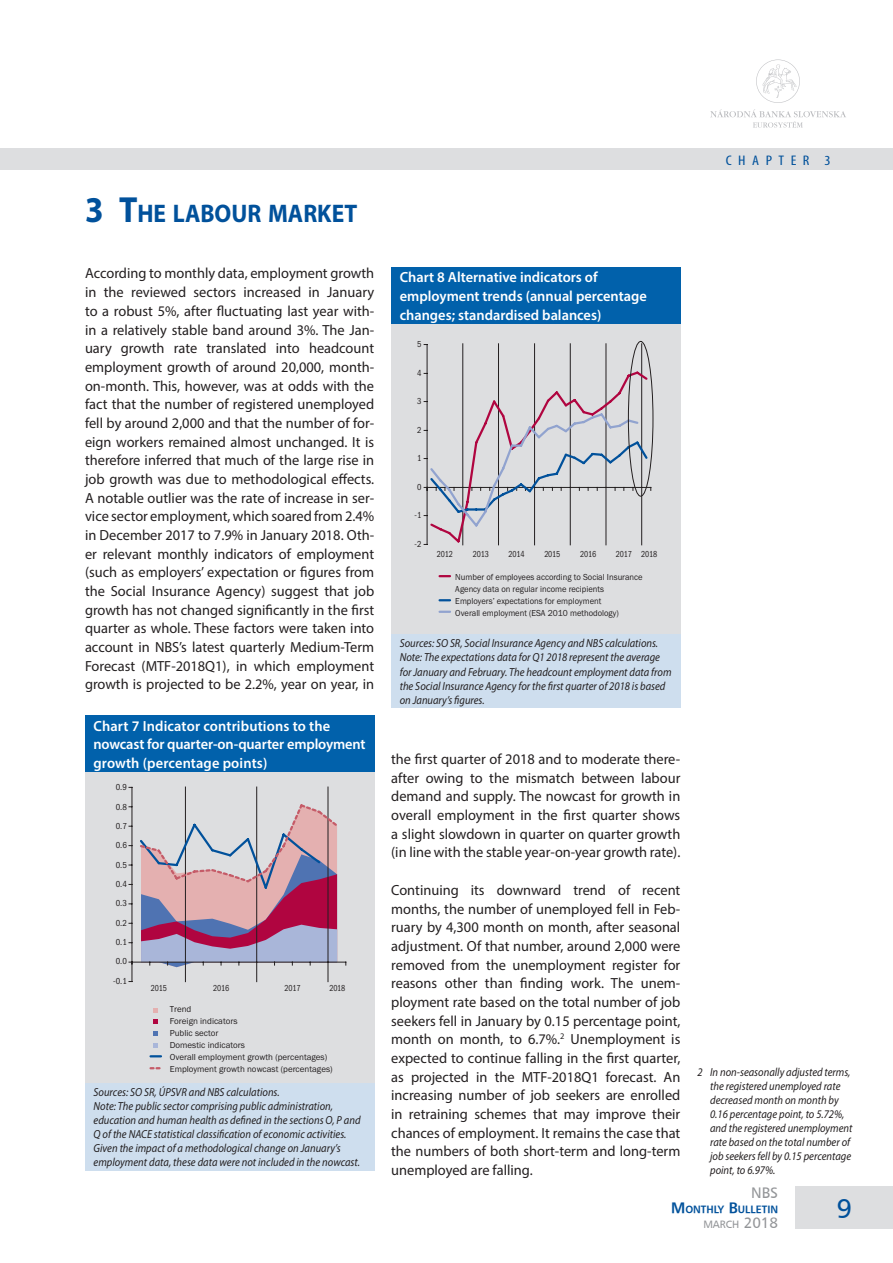
<style>
.page{position:relative;width:893px;height:1263px;background:#fff}
.page>*{position:absolute;margin:0;border:0;box-sizing:border-box;transform-origin:0 0}
.t1{font:27px "Humanist 777 AT";color:#01519b}
._1_nadpis_1{font:700 25.5px "Myriad Pro";color:#01519b;scale:.92 1}
.t2{font:15px "Humanist 777 AT";color:#939598}
._1_text{font:14.7px/18.8px "Myriad Pro";color:#231f20;text-align:justify}
._3_graf_NADPIS{font:600 14.7px/18.8px "Myriad Pro";color:#fff}
.t3{font:condensed 13.95px "Myriad Pro";letter-spacing:.405em;color:#01519b;scale:1.15 1}
._3_graf_ZDROJ{font:italic 11.7px/14.1px "Myriad Pro";color:#231f20;scale:.9 1}
._1_poznamka_3_-3{font:italic 11.7px/14.1px "Myriad Pro";color:#231f20;scale:.9 1}
.t4{font:10.5px "Humanist 777 AT Bold";color:#01519b}
.t5{font:10.5px "Humanist 777 AT";color:#939598}
.t6{font:9px/12px "Franklin Got Itc TEE";color:#231f20;scale:.95 1}
.t7{font:9px/12px "Franklin Got Itc TEE";color:#231f20}
.t8{font:condensed 9px "Franklin Got Itc TEE";letter-spacing:-.02em;color:#231f20;scale:.9 1}
.t9{font:condensed 9px/19.4px "Franklin Got Itc TEE";letter-spacing:-.02em;color:#231f20;text-align:justify}
.t10{font:condensed 9px "Franklin Got Itc TEE";letter-spacing:-.02em;color:#231f20;scale:.95 1}
.s1{font-size:36.45px}
.s2{font-size:15px}
</style>
<div class="page">
<div style="left:0;top:149px;width:893px;height:21px;background:#dddee0"></div>
<svg style="left:710px;top:109px;width:136px;height:19px"></svg>
<svg style="left:756px;top:60px;width:44px;height:43px"></svg>
<div style="left:795px;top:1186px;width:98px;height:43px;background:#dddee0"></div>
<div style="left:391px;top:267px;width:289px;height:57px;background:#0161ab"></div>
<div style="left:391px;top:324px;width:289px;height:310px;background:#dddee0"></div>
<div style="left:391px;top:634px;width:289px;height:74px;background:#cedeee"></div>
<div style="left:85px;top:715px;width:289px;height:57px;background:#0161ab"></div>
<div style="left:85px;top:772px;width:289px;height:311px;background:#dddee0"></div>
<div style="left:85px;top:1083px;width:289px;height:87px;background:#cedeee"></div>
<svg style="left:151px;top:1055px;width:10px;height:2px"></svg>
<svg style="left:153px;top:1019px;width:5px;height:5px"></svg>
<svg style="left:153px;top:1031px;width:5px;height:5px"></svg>
<svg style="left:151px;top:1067px;width:10px;height:2px"></svg>
<svg style="left:153px;top:1043px;width:5px;height:5px"></svg>
<svg style="left:153px;top:1008px;width:5px;height:4px"></svg>
<hr style="left:132px;top:787px;width:1px;height:194px;background:#231f20">
<hr style="left:185px;top:787px;width:1px;height:195px;background:#231f20">
<hr style="left:256px;top:787px;width:1px;height:195px;background:#231f20">
<hr style="left:328px;top:787px;width:1px;height:195px;background:#231f20">
<svg style="left:129px;top:802px;width:217px;height:165px"></svg>
<svg style="left:440px;top:575px;width:10px;height:2px"></svg>
<svg style="left:440px;top:599px;width:10px;height:2px"></svg>
<svg style="left:440px;top:611px;width:10px;height:2px"></svg>
<hr style="left:427px;top:344px;width:1px;height:200px;background:#231f20">
<hr style="left:462px;top:344px;width:1px;height:201px;background:#231f20">
<hr style="left:498px;top:344px;width:1px;height:201px;background:#231f20">
<hr style="left:534px;top:344px;width:1px;height:201px;background:#231f20">
<hr style="left:570px;top:344px;width:1px;height:201px;background:#231f20">
<hr style="left:606px;top:344px;width:1px;height:201px;background:#231f20">
<hr style="left:641px;top:344px;width:1px;height:201px;background:#231f20">
<svg style="left:424px;top:369px;width:227px;height:176px"></svg>
<div style="left:628px;top:341px;width:25px;height:155px;border:1px solid #231f20;border-radius:50%"></div>
<p class="_1_nadpis_1" style="left:85px;top:197px;width:297px"><span class="s1">3 T</span>HE LABOUR MARKET</p>
<p class="t3" style="left:726px;top:152px;width:93px">CHAPTER 3</p>
<p class="_1_text" style="left:85px;top:264px;width:291px">According to monthly data, employment growth in the reviewed sectors increased in January to a robust 5%, after fluctuating last year with&shy;in a relatively stable band around 3%. The Jan&shy;uary growth rate translated into headcount employment growth of around 20,000, month&shy;on-month. This, however, was at odds with the fact that the number of registered unemployed fell by around 2,000 and that the number of for&shy;eign workers remained almost unchanged. It is therefore inferred that much of the large rise in job growth was due to methodological effects.<br>A notable outlier was the rate of increase in ser&shy;vice sector employment, which soared from 2.4% in December 2017 to 7.9% in January 2018. Oth&shy;er relevant monthly indicators of employment (such as employers’ expectation or figures from the Social Insurance Agency) suggest that job growth has not changed significantly in the first quarter as whole. These factors were taken into account in NBS’s latest quarterly Medium-Term Forecast (MTF-2018Q1), in which employment growth is projected to be 2.2%, year on year, in</p>
<p class="_3_graf_NADPIS" style="left:94px;top:716px;width:274px">Chart 7 Indicator contributions to the nowcast for quarter-on-quarter employment growth (percentage points)</p>
<p class="t9" style="left:113px;top:778px;width:15px">0.9<br>0.8<br>0.7<br>0.6<br>0.5<br>0.4<br>0.3<br>0.2<br>0.1<br>0.0 -0.1</p>
<p class="t8" style="left:151px;top:983px;width:19px">2015</p>
<p class="t8" style="left:213px;top:983px;width:19px">2016</p>
<p class="t8" style="left:284px;top:983px;width:19px">2017</p>
<p class="t8" style="left:329px;top:983px;width:19px">2018</p>
<p class="t7" style="left:170px;top:1003px;width:164px">Trend<br>Foreign indicators<br>Public sector<br>Domestic indicators<br>Overall employment growth (percentages)<br>Employment growth nowcast (percentages)</p>
<p class="_3_graf_ZDROJ" style="left:94px;top:1084px;width:208px">Sources: SO SR, ÚPSVR and NBS calculations.</p>
<p class="_3_graf_ZDROJ" style="left:94px;top:1098px;width:298px">Note: The public sector comprising public administration, education and human health as defined in the sections O, P and Q of the NACE statistical classification of economic activities.<br>Given the impact of a methodological change on January’s employment data, these data were not included in the nowcast.</p>
<p class="_3_graf_NADPIS" style="left:400px;top:268px;width:249px">Chart 8 Alternative indicators of employment trends (annual percentage changes; standardised balances)</p>
<p class="t10" style="left:417px;top:339px;width:6px">5</p>
<p class="t10" style="left:417px;top:368px;width:6px">4</p>
<p class="t10" style="left:417px;top:396px;width:6px">3</p>
<p class="t10" style="left:417px;top:425px;width:6px">2</p>
<p class="t10" style="left:417px;top:453px;width:6px">1</p>
<p class="t10" style="left:417px;top:482px;width:6px">0</p>
<p class="t10" style="left:415px;top:510px;width:9px">-1</p>
<p class="t10" style="left:415px;top:539px;width:9px">-2</p>
<p class="t8" style="left:437px;top:549px;width:19px">2012</p>
<p class="t8" style="left:473px;top:549px;width:19px">2013</p>
<p class="t8" style="left:509px;top:549px;width:19px">2014</p>
<p class="t8" style="left:544px;top:549px;width:19px">2015</p>
<p class="t8" style="left:580px;top:549px;width:19px">2016</p>
<p class="t8" style="left:616px;top:549px;width:47px">2017 2018</p>
<p class="t6" style="left:455px;top:571px;width:199px">Number of employees according to Social Insurance Agency data on regular income recipients Employers’ expectations for employment<br>Overall employment (ESA 2010 methodology)</p>
<p class="_3_graf_ZDROJ" style="left:400px;top:636px;width:289px">Sources: SO SR, Social Insurance Agency and NBS calculations.</p>
<p class="_3_graf_ZDROJ" style="left:400px;top:650px;width:303px">Note: The expectations data for Q1 2018 represent the average for January and February. The headcount employment data from the Social Insurance Agency for the first quarter of 2018 is based on January’s figures.</p>
<p class="_1_text" style="left:391px;top:750px;width:291px">the first quarter of 2018 and to moderate there&shy;after owing to the mismatch between labour demand and supply. The nowcast for growth in overall employment in the first quarter shows a slight slowdown in quarter on quarter growth (in line with the stable year-on-year growth rate).</p>
<p class="_1_text" style="left:391px;top:880px;width:291px">Continuing its downward trend of recent months, the number of unemployed fell in Feb&shy;ruary by 4,300 month on month, after seasonal adjustment. Of that number, around 2,000 were removed from the unemployment register for reasons other than finding work. The unem&shy;ployment rate based on the total number of job seekers fell in January by 0.15 percentage point, month on month, to 6.7%.<sup>2</sup> Unemployment is expected to continue falling in the first quarter, as projected in the MTF-2018Q1 forecast. An increasing number of job seekers are enrolled in retraining schemes that may improve their chances of employment. It remains the case that the numbers of both short-term and long-term unemployed are falling.</p>
<p class="_1_poznamka_3_-3" style="left:710px;top:1064px;width:160px;text-indent:-13px">2 In non-seasonally adjusted terms, the registered unemployed rate decreased month on month by<br>0.16 percentage point, to 5.72%, and the registered unemployment rate based on the total number of job seekers fell by 0.15 percentage point, to 6.97%.</p>
<p class="t2" style="left:751px;top:1184px;width:29px">NBS</p>
<p class="t4" style="left:671px;top:1203px;width:109px"><span class="s2">M</span>ONTHLY <span class="s2">B</span>ULLETIN</p>
<p class="t5" style="left:703px;top:1219px;width:76px">MARCH <span class="s2">2018</span></p>
<p class="t1" style="left:836px;top:1193px;width:17px">9</p>
</div>
